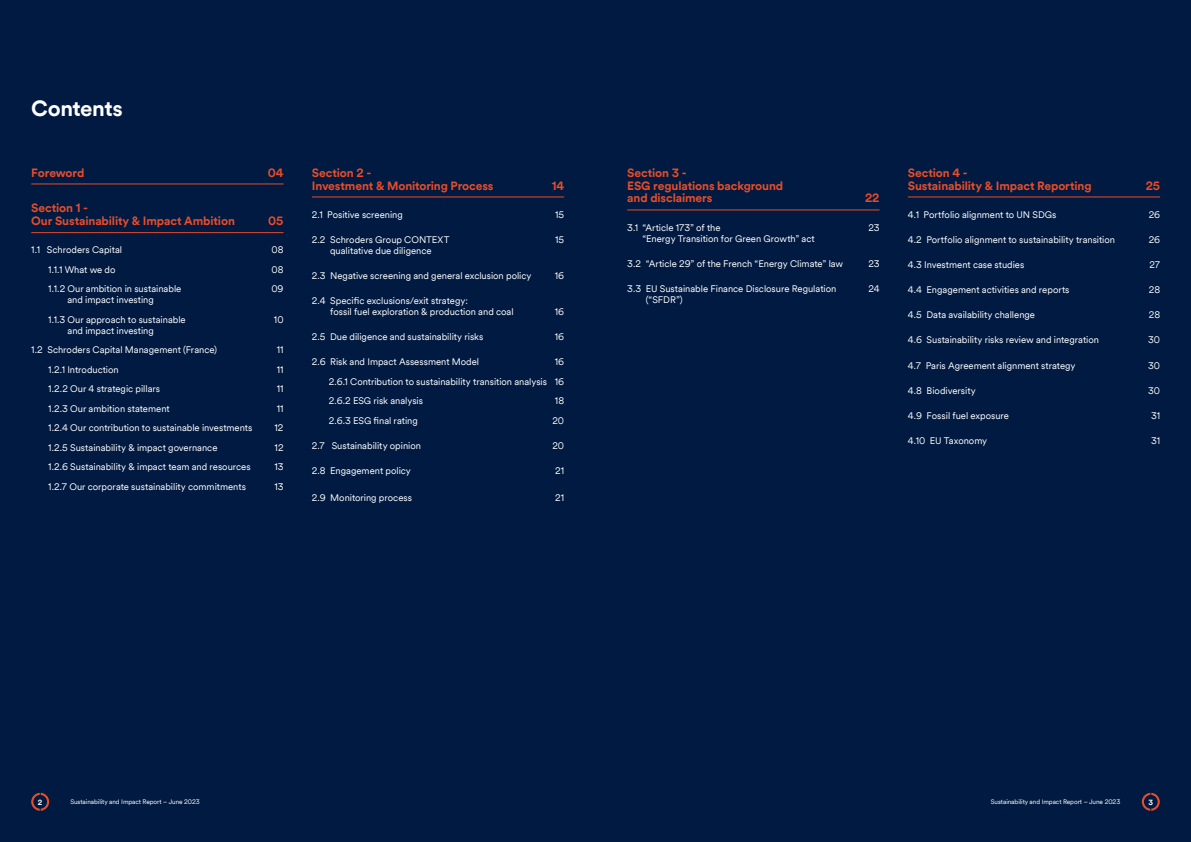
<style>
.page{position:relative;width:1191px;height:842px;background:#001a41}
.page>*{position:absolute;margin:0;border:0;box-sizing:border-box;transform-origin:0 0}
.t1{font:700 22px "Schroders Circular TT";letter-spacing:-.02em;color:#fff}
.t2{font:700 12px/13px "Schroders Circular TT";letter-spacing:-.01em;color:#e94c29}
.t3{font:9.5px/19.5px "Schroders Circular TT";letter-spacing:-.005em;color:#fff}
.t4{font:700 7.5px "Schroders Circular TT";color:#fff}
.t5{font:6.5px "Schroders Circular TT";letter-spacing:-.01em;color:#fff}
</style>
<div class="page">
<hr style="left:31px;top:184px;width:252px;height:1px;background:#e94c29">
<hr style="left:31px;top:232px;width:252px;height:1px;background:#e94c29">
<hr style="left:312px;top:197px;width:252px;height:1px;background:#e94c29">
<hr style="left:627px;top:210px;width:252px;height:1px;background:#e94c29">
<hr style="left:908px;top:197px;width:252px;height:1px;background:#e94c29">
<svg style="left:1141px;top:793px;width:18px;height:18px"></svg>
<svg style="left:31px;top:793px;width:18px;height:18px"></svg>
<h1 class="t1" style="left:31px;top:93px;width:93px">Contents</h1>
<p class="t2" style="left:31px;top:165px;width:55px">Foreword</p>
<p class="t2" style="left:268px;top:165px;width:17px">04</p>
<p class="t2" style="left:31px;top:201px;width:205px">Section 1 -<br>Our Sustainability &amp; Impact Ambition</p>
<p class="t2" style="left:268px;top:214px;width:17px">05</p>
<p class="t3" style="left:31px;top:240px;width:92px">1.1 Schroders Capital</p>
<p class="t3" style="left:271px;top:240px;width:14px">08</p>
<p class="t3" style="left:48px;top:259px;width:69px">1.1.1 What we do</p>
<p class="t3" style="left:271px;top:259px;width:14px">08</p>
<p class="t3" style="left:48px;top:279px;width:135px">1.1.2 Our ambition in sustainable</p>
<p class="t3" style="left:271px;top:279px;width:14px">09</p>
<p class="t3" style="left:48px;top:290px;width:139px;text-indent:19px">and impact investing<br>1.1.3 Our approach to sustainable</p>
<p class="t3" style="left:274px;top:309px;width:11px">10</p>
<p class="t3" style="left:31px;top:320px;width:187px;text-indent:36px">and impact investing<br>1.2 Schroders Capital Management (France)</p>
<p class="t3" style="left:277px;top:340px;width:8px">11</p>
<p class="t3" style="left:48px;top:359px;width:72px">1.2.1 Introduction</p>
<p class="t3" style="left:277px;top:359px;width:8px">11</p>
<p class="t3" style="left:48px;top:379px;width:113px">1.2.2 Our 4 strategic pillars</p>
<p class="t3" style="left:277px;top:379px;width:8px">11</p>
<p class="t3" style="left:48px;top:398px;width:123px">1.2.3 Our ambition statement</p>
<p class="t3" style="left:277px;top:398px;width:8px">11</p>
<p class="t3" style="left:48px;top:418px;width:206px">1.2.4 Our contribution to sustainable investments</p>
<p class="t3" style="left:274px;top:418px;width:10px">12</p>
<p class="t3" style="left:48px;top:437px;width:171px">1.2.5 Sustainability &amp; impact governance</p>
<p class="t3" style="left:274px;top:437px;width:10px">12</p>
<p class="t3" style="left:48px;top:457px;width:204px">1.2.6 Sustainability &amp; impact team and resources</p>
<p class="t3" style="left:274px;top:457px;width:11px">13</p>
<p class="t3" style="left:48px;top:476px;width:199px">1.2.7 Our corporate sustainability commitments</p>
<p class="t3" style="left:274px;top:476px;width:11px">13</p>
<p class="t2" style="left:312px;top:165px;width:183px">Section 2 -<br>Investment &amp; Monitoring Process</p>
<p class="t2" style="left:552px;top:178px;width:14px">14</p>
<p class="t3" style="left:312px;top:204px;width:92px">2.1 Positive screening</p>
<p class="t3" style="left:555px;top:204px;width:11px">15</p>
<p class="t3" style="left:312px;top:229px;width:139px">2.2 Schroders Group CONTEXT</p>
<p class="t3" style="left:555px;top:229px;width:11px">15</p>
<p class="t3" style="left:330px;top:240px;width:103px">qualitative due diligence</p>
<p class="t3" style="left:312px;top:265px;width:221px">2.3 Negative screening and general exclusion policy</p>
<p class="t3" style="left:555px;top:265px;width:11px">16</p>
<p class="t3" style="left:330px;top:295px;width:185px;line-height:11px;text-indent:-18px">2.4 Specific exclusions/exit strategy:<br>fossil fuel exploration &amp; production and coal</p>
<p class="t3" style="left:555px;top:302px;width:11px">16</p>
<p class="t3" style="left:312px;top:327px;width:173px">2.5 Due diligence and sustainability risks</p>
<p class="t3" style="left:555px;top:327px;width:11px">16</p>
<p class="t3" style="left:312px;top:352px;width:169px">2.6 Risk and Impact Assessment Model</p>
<p class="t3" style="left:329px;top:352px;width:237px;text-align:justify;text-indent:226px">16<br>2.6.1 Contribution to sustainability transition analysis 16<br>2.6.2 ESG risk analysis</p>
<p class="t3" style="left:555px;top:391px;width:11px">18</p>
<p class="t3" style="left:329px;top:410px;width:90px">2.6.3 ESG final rating</p>
<p class="t3" style="left:552px;top:410px;width:13px">20</p>
<p class="t3" style="left:312px;top:436px;width:111px">2.7 Sustainability opinion</p>
<p class="t3" style="left:552px;top:436px;width:13px">20</p>
<p class="t3" style="left:312px;top:461px;width:100px">2.8 Engagement policy</p>
<p class="t3" style="left:555px;top:461px;width:10px">21</p>
<p class="t3" style="left:312px;top:488px;width:102px">2.9 Monitoring process</p>
<p class="t3" style="left:555px;top:488px;width:10px">21</p>
<p class="t2" style="left:627px;top:165px;width:157px">Section 3 -<br>ESG regulations background and disclaimers</p>
<p class="t2" style="left:865px;top:191px;width:16px">22</p>
<p class="t3" style="left:627px;top:217px;width:95px">3.1 “Article 173” of the</p>
<p class="t3" style="left:868px;top:217px;width:13px">23</p>
<p class="t3" style="left:642px;top:228px;width:174px">“Energy Transition for Green Growth” act</p>
<p class="t3" style="left:627px;top:253px;width:217px">3.2 “Article 29” of the French “Energy Climate” law</p>
<p class="t3" style="left:868px;top:253px;width:13px">23</p>
<p class="t3" style="left:627px;top:278px;width:210px">3.3 EU Sustainable Finance Disclosure Regulation</p>
<p class="t3" style="left:868px;top:278px;width:13px">24</p>
<p class="t3" style="left:646px;top:289px;width:38px">(“SFDR”)</p>
<p class="t2" style="left:908px;top:165px;width:185px">Section 4 -<br>Sustainability &amp; Impact Reporting</p>
<p class="t2" style="left:1145px;top:178px;width:16px">25</p>
<p class="t3" style="left:908px;top:204px;width:150px">4.1 Portfolio alignment to UN SDGs</p>
<p class="t3" style="left:1148px;top:204px;width:13px">26</p>
<p class="t3" style="left:908px;top:229px;width:209px">4.2 Portfolio alignment to sustainability transition</p>
<p class="t3" style="left:1148px;top:229px;width:13px">26</p>
<p class="t3" style="left:908px;top:254px;width:118px">4.3 Investment case studies</p>
<p class="t3" style="left:1149px;top:254px;width:12px">27</p>
<p class="t3" style="left:908px;top:280px;width:163px">4.4 Engagement activities and reports</p>
<p class="t3" style="left:1149px;top:280px;width:13px">28</p>
<p class="t3" style="left:908px;top:305px;width:129px">4.5 Data availability challenge</p>
<p class="t3" style="left:1149px;top:305px;width:13px">28</p>
<p class="t3" style="left:908px;top:330px;width:193px">4.6 Sustainability risks review and integration</p>
<p class="t3" style="left:1148px;top:330px;width:13px">30</p>
<p class="t3" style="left:908px;top:355px;width:169px">4.7 Paris Agreement alignment strategy</p>
<p class="t3" style="left:1148px;top:355px;width:13px">30</p>
<p class="t3" style="left:908px;top:380px;width:69px">4.8 Biodiversity</p>
<p class="t3" style="left:1148px;top:380px;width:13px">30</p>
<p class="t3" style="left:908px;top:405px;width:103px">4.9 Fossil fuel exposure</p>
<p class="t3" style="left:1151px;top:405px;width:10px">31</p>
<p class="t3" style="left:908px;top:431px;width:81px">4.10 EU Taxonomy</p>
<p class="t3" style="left:1151px;top:431px;width:10px">31</p>
<p class="t4" style="left:38px;top:797px;width:6px">2</p>
<p class="t5" style="left:70px;top:797px;width:131px">Sustainability and Impact Report – June 2023</p>
<p class="t5" style="left:991px;top:797px;width:131px">Sustainability and Impact Report – June 2023</p>
<p class="t4" style="left:1148px;top:797px;width:6px">3</p>
</div>
